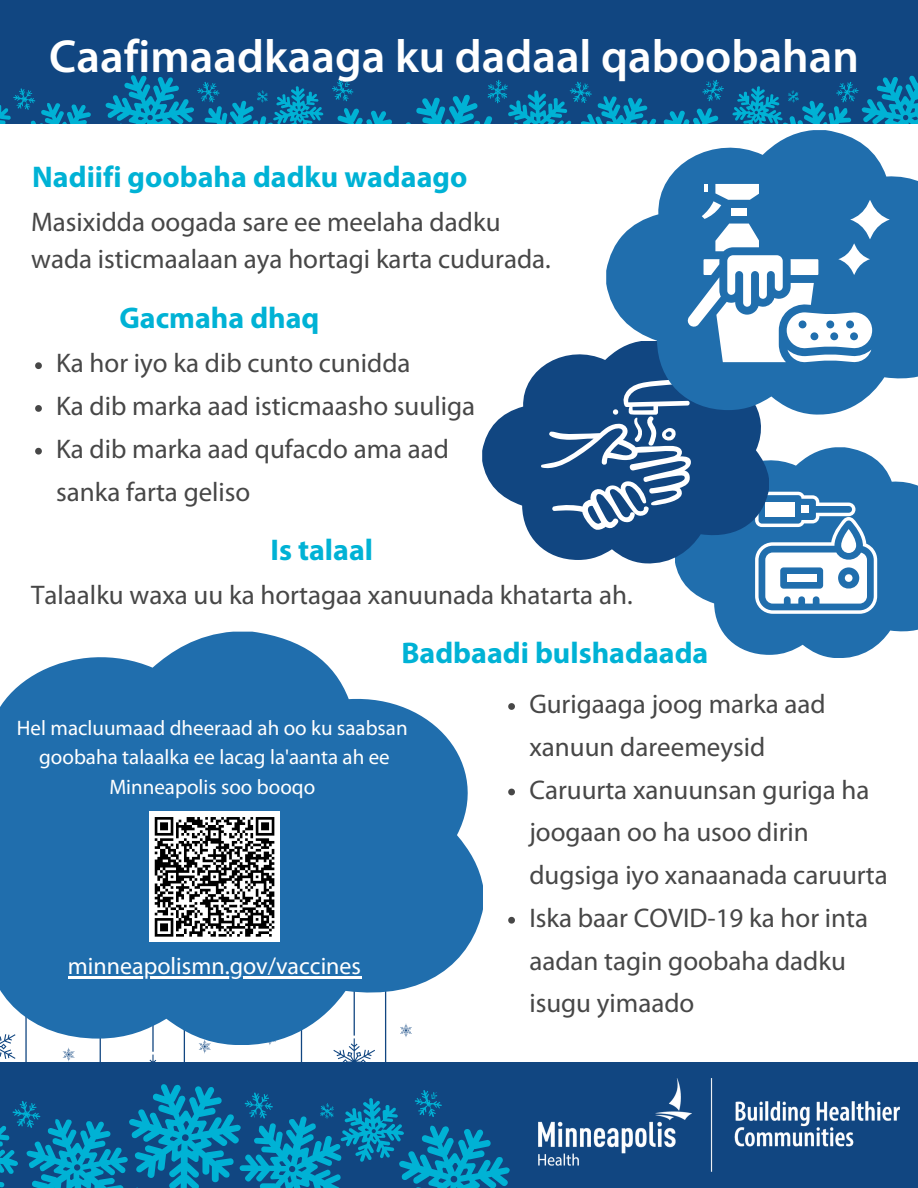
<style>
.page{position:relative;width:918px;height:1188px;background:#fff}
.page>*{position:absolute;margin:0;border:0;box-sizing:border-box;transform-origin:0 0}
.t1{font:600 46.5px "Myriad Pro";color:#fff}
.t2{font:700 30px "Myriad Pro";color:#00b2d5}
.t3{font:27px/42.8px "Myriad Pro";color:#474747}
.t4{font:24px "Myriad Pro";color:#fff}
.t5{font:21px/29.2px "Myriad Pro";color:#fff;text-align:center}
</style>
<div class="page">
<svg style="left:0;top:1045px;width:27px;height:17px"></svg>
<svg style="left:0;top:632px;width:483px;height:413px;fill:#206ead"></svg>
<div style="left:149px;top:812px;width:131px;height:130px;background:#fff"></div>
<svg style="left:63px;top:816px;width:353px;height:246px"></svg>
<hr style="left:68px;top:977px;width:293px;height:2px;background:#fff">
<div style="left:0;top:1062px;width:918px;height:126px;background:#114681"></div>
<svg style="left:0;top:1084px;width:510px;height:104px"></svg>
<div style="left:0;top:0;width:918px;height:123px;background:#114681"></div>
<svg style="left:0;top:75px;width:918px;height:48px"></svg>
<img style="left:539px;top:1079px;width:361px;height:92px">
<svg style="left:35px;top:362px;width:7px;height:7px"></svg>
<svg style="left:35px;top:405px;width:7px;height:7px"></svg>
<svg style="left:35px;top:448px;width:7px;height:7px"></svg>
<svg style="left:508px;top:703px;width:7px;height:7px"></svg>
<svg style="left:508px;top:789px;width:7px;height:6px"></svg>
<svg style="left:508px;top:917px;width:7px;height:7px"></svg>
<svg style="left:675px;top:447px;width:243px;height:211px;fill:#206ead"></svg>
<svg style="left:755px;top:492px;width:122px;height:122px"></svg>
<svg style="left:482px;top:354px;width:287px;height:210px;fill:#114681"></svg>
<svg style="left:541px;top:378px;width:150px;height:153px"></svg>
<svg style="left:606px;top:130px;width:312px;height:285px;fill:#206ead"></svg>
<svg style="left:688px;top:150px;width:202px;height:213px"></svg>
<div style="left:764px;top:163px;width:72px;height:89px;background:#206ead"></div>
<div style="left:784px;top:141px;width:63px;height:89px;background:#206ead"></div>
<p class="t1" style="left:49px;top:37px;width:811px">Caafimaadkaaga ku dadaal qaboobahan</p>
<p class="t2" style="left:32px;top:165px;width:437px">Nadiifi goobaha dadku wadaago</p>
<p class="t3" style="left:31px;top:206px;width:521px;line-height:37.2px">Masixidda oogada sare ee meelaha dadku wada isticmaalaan aya hortagi karta cudurada.</p>
<p class="t2" style="left:119px;top:305px;width:202px">Gacmaha dhaq</p>
<p class="t3" style="left:56px;top:344px;width:356px">Ka hor iyo ka dib cunto cunidda</p>
<p class="t3" style="left:56px;top:387px;width:420px">Ka dib marka aad isticmaasho suuliga</p>
<p class="t3" style="left:56px;top:430px;width:394px">Ka dib marka aad qufacdo ama aad sanka farta geliso</p>
<p class="t2" style="left:270px;top:537px;width:104px">Is talaal</p>
<p class="t3" style="left:31px;top:575px;width:603px">Talaalku waxa uu ka hortagaa xanuunada khatarta ah.</p>
<p class="t2" style="left:401px;top:641px;width:308px">Badbaadi bulshadaada</p>
<p class="t3" style="left:529px;top:685px;width:298px">Gurigaaga joog marka aad xanuun dareemeysid</p>
<p class="t3" style="left:529px;top:771px;width:360px">Caruurta xanuunsan guriga ha joogaan oo ha usoo dirin dugsiga iyo xanaanada caruurta</p>
<p class="t3" style="left:529px;top:899px;width:340px">Iska baar COVID-19 ka hor inta aadan tagin goobaha dadku isugu yimaado</p>
<p class="t5" style="left:17px;top:715px;width:392px">Hel macluumaad dheeraad ah oo ku saabsan</p>
<p class="t5" style="left:39px;top:744px;width:352px">goobaha talaalka ee lacag la'aanta ah ee<br>Minneapolis soo booqo</p>
<p class="t4" style="left:68px;top:956px;width:295px">minneapolismn.gov/vaccines</p>
</div>
